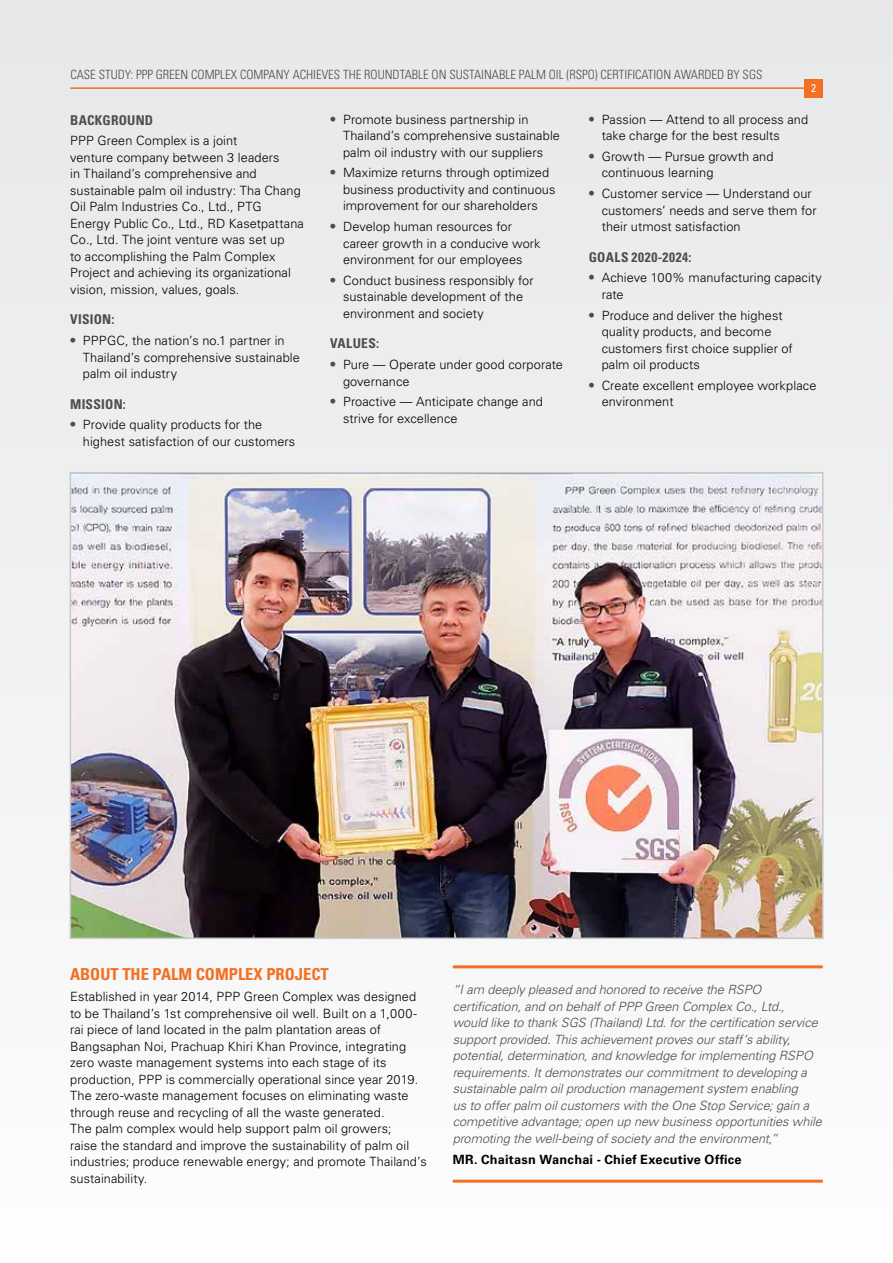
<style>
.page{position:relative;width:893px;height:1263px;background:#fff}
.page>*{position:absolute;margin:0;border:0;box-sizing:border-box;transform-origin:0 0}
.t1{font:700 condensed 16.5px "Univers LT Std";color:#f36f21}
.t2{font:700 condensed 13.5px "Univers LT Std";letter-spacing:.02em;color:#4d4d4f}
.t3{font:700 condensed 13.5px "Univers LT Std";letter-spacing:.045em;color:#4d4d4f}
.t4{font:300 12.75px/16.5px "Univers LT Std";letter-spacing:.005em;color:#000}
.t5{font:italic 300 12.75px/16.5px "Univers LT Std";letter-spacing:-.005em;color:#4d4d4f}
.t6{font:300 condensed 12.75px "Univers LT Std";color:#4d4d4f}
.t7{font:700 12.75px "Univers LT Std";letter-spacing:.02em;color:#000}
.t8{font:condensed 11.25px "Univers LT Std";color:#fff}
.s1{font-weight:700;font-stretch:condensed;font-size:13.5px;color:#4d4d4f}
</style>
<div class="page">
<div style="left:0;top:0;width:893px;height:1263px;background:linear-gradient(to right,#f1f2f2,#f1f1f1)"></div>
<hr style="left:70px;top:87px;width:746px;height:2px;background:#f36f21">
<div style="left:804px;top:79px;width:19px;height:18px;background:#f36f21"></div>
<img style="left:73px;top:475px;width:748px;height:461px">
<div style="left:70px;top:472px;width:754px;height:467px;border:2px solid #c7c8ca"></div>
<hr style="left:453px;top:965px;width:370px;height:3px;background:#f36f21">
<hr style="left:453px;top:1179px;width:370px;height:3px;background:#f36f21">
<p class="t6" style="left:70px;top:67px;width:694px">CASE STUDY: PPP GREEN COMPLEX COMPANY ACHIEVES THE ROUNDTABLE ON SUSTAINABLE PALM OIL (RSPO) CERTIFICATION AWARDED BY SGS</p>
<p class="t8" style="left:811px;top:81px;width:6px">2</p>
<p class="t2" style="left:70px;top:111px;width:85px">BACKGROUND</p>
<p class="t4" style="left:70px;top:133px;width:235px">PPP Green Complex is a joint<br>venture company between 3 leaders<br>in Thailand’s comprehensive and sustainable palm oil industry: Tha Chang Oil Palm Industries Co., Ltd., PTG Energy Public Co., Ltd., RD Kasetpattana Co., Ltd. The joint venture was set up<br>to accomplishing the Palm Complex Project and achieving its organizational vision, mission, values, goals.</p>
<p class="t2" style="left:70px;top:311px;width:46px">VISION:</p>
<p class="t4" style="left:83px;top:332px;width:219px;text-indent:-13px"><span class="s1">•</span> PPPGC, the nation’s no.1 partner in<br>Thailand’s comprehensive sustainable palm oil industry</p>
<p class="t2" style="left:70px;top:396px;width:57px">MISSION:</p>
<p class="t4" style="left:83px;top:417px;width:214px;text-indent:-13px"><span class="s1">•</span> Provide quality products for the highest satisfaction of our customers</p>
<p class="t4" style="left:343px;top:111px;width:219px;text-indent:-13px"><span class="s1">•</span> Promote business partnership in<br>Thailand’s comprehensive sustainable palm oil industry with our suppliers</p>
<p class="t4" style="left:343px;top:164px;width:214px;text-indent:-13px"><span class="s1">•</span> Maximize returns through optimized business productivity and continuous improvement for our shareholders</p>
<p class="t4" style="left:343px;top:218px;width:199px;text-indent:-13px"><span class="s1">•</span> Develop human resources for career growth in a conducive work environment for our employees</p>
<p class="t4" style="left:343px;top:272px;width:192px;text-indent:-13px"><span class="s1">•</span> Conduct business responsibly for sustainable development of the environment and society</p>
<p class="t2" style="left:330px;top:335px;width:50px">VALUES:</p>
<p class="t4" style="left:343px;top:356px;width:221px;text-indent:-13px"><span class="s1">•</span> Pure — Operate under good corporate governance</p>
<p class="t4" style="left:343px;top:394px;width:201px;text-indent:-13px"><span class="s1">•</span> Proactive — Anticipate change and strive for excellence</p>
<p class="t4" style="left:602px;top:111px;width:208px;text-indent:-13px"><span class="s1">•</span> Passion — Attend to all process and take charge for the best results</p>
<p class="t4" style="left:602px;top:148px;width:173px;text-indent:-13px"><span class="s1">•</span> Growth — Pursue growth and continuous learning</p>
<p class="t4" style="left:602px;top:185px;width:217px;text-indent:-13px"><span class="s1">•</span> Customer service — Understand our customers’ needs and serve them for their utmost satisfaction</p>
<p class="t3" style="left:589px;top:248px;width:104px">GOALS 2020-2024:</p>
<p class="t4" style="left:602px;top:269px;width:222px;text-indent:-13px"><span class="s1">•</span> Achieve 100% manufacturing capacity rate</p>
<p class="t4" style="left:602px;top:307px;width:193px;text-indent:-13px"><span class="s1">•</span> Produce and deliver the highest quality products, and become customers first choice supplier of palm oil products</p>
<p class="t4" style="left:602px;top:377px;width:216px;text-indent:-13px"><span class="s1">•</span> Create excellent employee workplace environment</p>
<p class="t1" style="left:70px;top:964px;width:260px">ABOUT THE PALM COMPLEX PROJECT</p>
<p class="t4" style="left:70px;top:988px;width:358px">Established in year 2014, PPP Green Complex was designed to be Thailand’s 1st comprehensive oil well. Built on a 1,000- rai piece of land located in the palm plantation areas of Bangsaphan Noi, Prachuap Khiri Khan Province, integrating zero waste management systems into each stage of its production, PPP is commercially operational since year 2019.<br>The zero-waste management focuses on eliminating waste through reuse and recycling of all the waste generated.<br>The palm complex would help support palm oil growers;<br>raise the standard and improve the sustainability of palm oil industries; produce renewable energy; and promote Thailand’s sustainability.</p>
<p class="t5" style="left:453px;top:982px;width:371px">“I am deeply pleased and honored to receive the RSPO certification, and on behalf of PPP Green Complex Co., Ltd., would like to thank SGS (Thailand) Ltd. for the certification service support provided. This achievement proves our staff’s ability, potential, determination, and knowledge for implementing RSPO requirements. It demonstrates our commitment to developing a sustainable palm oil production management system enabling<br>us to offer palm oil customers with the One Stop Service; gain a competitive advantage; open up new business opportunities while promoting the well-being of society and the environment,”</p>
<p class="t7" style="left:453px;top:1152px;width:290px">MR. Chaitasn Wanchai - Chief Executive Office</p>
</div>
